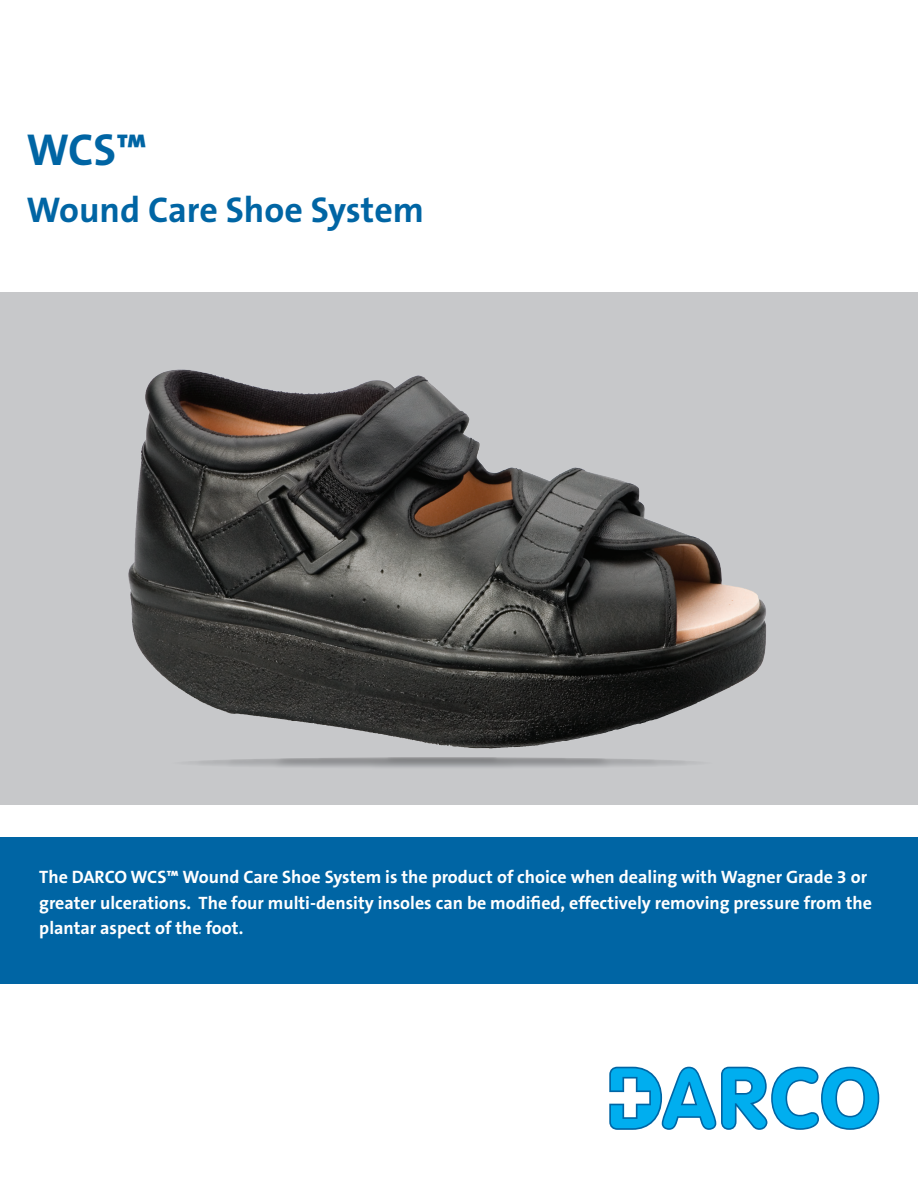
<style>
.page{position:relative;width:918px;height:1188px;background:#fff}
.page>*{position:absolute;margin:0;border:0;box-sizing:border-box;transform-origin:0 0}
.t1{font:700 45px "The Sans B7";color:#0065a4}
.t2{font:700 36px "The Sans B7";color:#0065a4}
.t3{font:700 18px/25.5px "The Sans B7";color:#fff}
</style>
<div class="page">
<svg style="left:0;top:292px;width:918px;height:513px;background:#979797"></svg>
<div style="left:0;top:837px;width:918px;height:147px;background:#0065a4"></div>
<svg style="left:609px;top:1067px;width:270px;height:63px"></svg>
<img style="left:128px;top:370px;width:48px;height:273px">
<svg style="left:171px;top:757px;width:543px;height:12px;background:#a7a8aa"></svg>
<p class="t1" style="left:26px;top:126px;width:122px">WCS™</p>
<p class="t2" style="left:26px;top:191px;width:399px">Wound Care Shoe System</p>
<p class="t3" style="left:39px;top:865px;width:834px">The DARCO WCS™ Wound Care Shoe System is the product of choice when dealing with Wagner Grade 3 or greater ulcerations. The four multi-density insoles can be modified, effectively removing pressure from the plantar aspect of the foot.</p>
</div>
